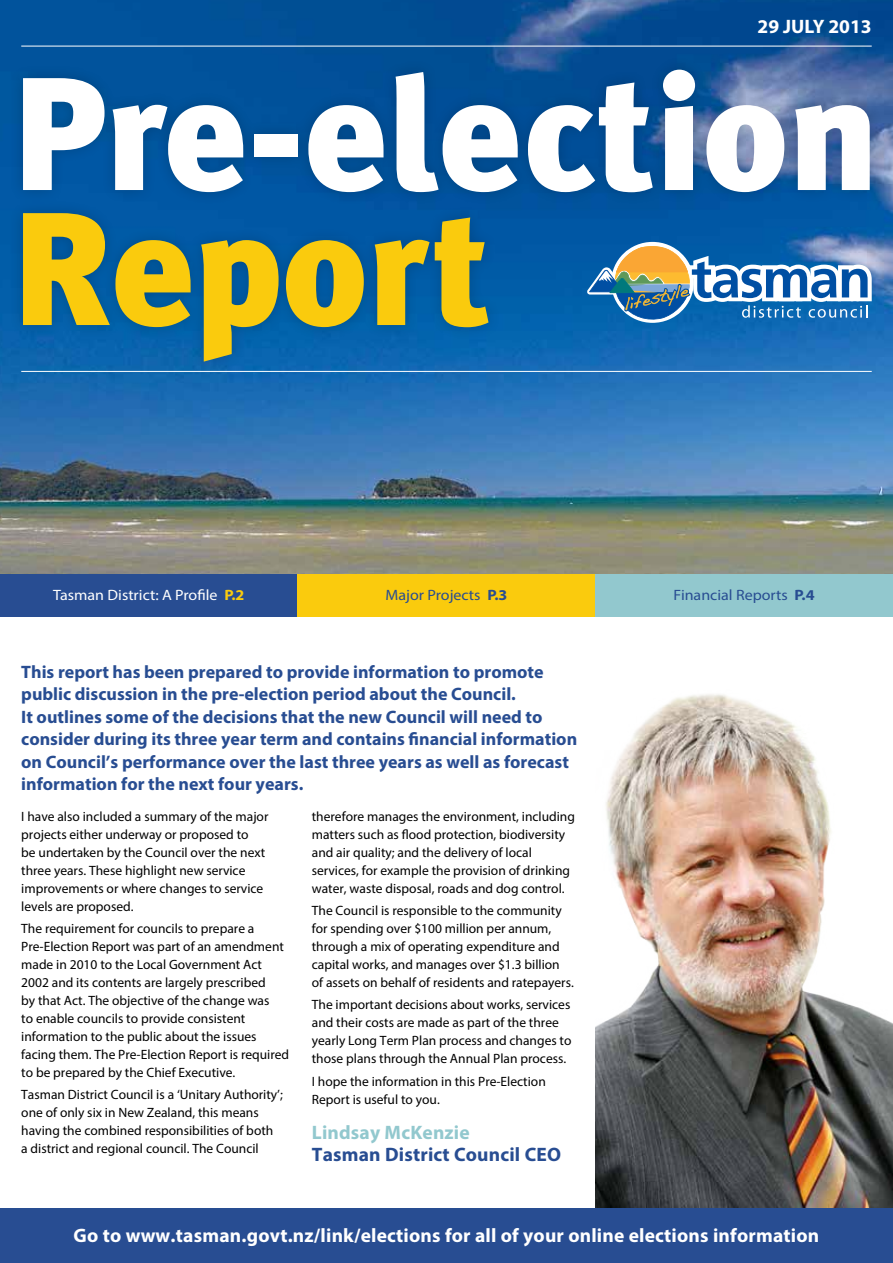
<style>
.page{position:relative;width:893px;height:1263px;background:#fff}
.page>*{position:absolute;margin:0;border:0;box-sizing:border-box;transform-origin:0 0}
.t1{font:900 160.5px "Meta Plus";color:#fff}
.t2{font:900 160.5px "Meta Plus";color:#facb0d}
.t3{font:700 19.5px "Myriad Pro";letter-spacing:.01em;color:#fff}
.t4{font:700 19.5px "Myriad Pro";letter-spacing:.01em;color:#284d92}
.t5{font:700 19.5px "Myriad Pro";letter-spacing:.01em;color:#92c8ce}
.t6{font:700 18px/22.5px "Myriad Pro";color:#284d92}
.t7{font:15px "Myriad Pro";color:#284d92;scale:1.07 1}
.t8{font:15px "Myriad Pro";color:#fff;scale:1.07 1}
.t9{font:13.5px/18px "Myriad Pro";color:#000}
.s1{font-weight:700;color:#facb0d}
.s2{font-weight:700}
</style>
<div class="page">
<img style="left:0;top:0;width:893px;height:574px">
<div style="left:9px;top:56px;width:874px;height:319px;background:#000;opacity:.19"></div>
<hr style="left:21px;top:371px;width:851px;height:1px;background:#fff">
<hr style="left:21px;top:46px;width:851px;height:1px;background:#fff">
<svg style="left:587px;top:244px;width:285px;height:78px"></svg>
<div style="left:0;top:574px;width:298px;height:43px;background:#284d92"></div>
<div style="left:298px;top:574px;width:297px;height:43px;background:#facb0d"></div>
<div style="left:595px;top:574px;width:298px;height:43px;background:#92c8ce"></div>
<img style="left:595px;top:694px;width:298px;height:515px">
<div style="left:0;top:1209px;width:893px;height:54px;background:#284d92"></div>
<h2 class="t3" style="left:758px;top:13px;width:116px">29 JULY 2013</h2>
<h1 class="t1" style="left:10px;top:40px;width:870px">Pre-election</h1>
<h1 class="t2" style="left:10px;top:175px;width:482px">Report</h1>
<p class="t8" style="left:53px;top:586px;width:180px">Tasman District: A Profile <span class="s1">P.2</span></p>
<p class="t7" style="left:386px;top:586px;width:115px">Major Projects <span class="s2">P.3</span></p>
<p class="t7" style="left:674px;top:586px;width:133px">Financial Reports <span class="s2">P.4</span></p>
<p class="t6" style="left:21px;top:660px;width:557px">This report has been prepared to provide information to promote public discussion in the pre-election period about the Council.<br>It outlines some of the decisions that the new Council will need to consider during its three year term and contains financial information on Council’s performance over the last three years as well as forecast information for the next four years.</p>
<p class="t9" style="left:21px;top:807px;width:249px">I have also included a summary of the major projects either underway or proposed to<br>be undertaken by the Council over the next three years. These highlight new service improvements or where changes to service levels are proposed.</p>
<p class="t9" style="left:21px;top:919px;width:269px">The requirement for councils to prepare a Pre-Election Report was part of an amendment made in 2010 to the Local Government Act 2002 and its contents are largely prescribed<br>by that Act. The objective of the change was<br>to enable councils to provide consistent information to the public about the issues facing them. The Pre-Election Report is required to be prepared by the Chief Executive.</p>
<p class="t9" style="left:21px;top:1085px;width:263px">Tasman District Council is a ‘Unitary Authority’; one of only six in New Zealand, this means having the combined responsibilities of both a district and regional council. The Council</p>
<p class="t9" style="left:312px;top:807px;width:265px">therefore manages the environment, including matters such as flood protection, biodiversity and air quality; and the delivery of local services, for example the provision of drinking water, waste disposal, roads and dog control.</p>
<p class="t9" style="left:312px;top:901px;width:263px">The Council is responsible to the community for spending over $100 million per annum, through a mix of operating expenditure and capital works, and manages over $1.3 billion of assets on behalf of residents and ratepayers.</p>
<p class="t9" style="left:312px;top:995px;width:261px">The important decisions about works, services and their costs are made as part of the three yearly Long Term Plan process and changes to those plans through the Annual Plan process.</p>
<p class="t9" style="left:312px;top:1072px;width:235px">I hope the information in this Pre-Election<br>Report is useful to you.</p>
<h2 class="t5" style="left:312px;top:1119px;width:159px">Lindsay McKenzie</h2>
<h2 class="t4" style="left:312px;top:1142px;width:251px">Tasman District Council CEO</h2>
<h2 class="t3" style="left:74px;top:1222px;width:747px">Go to www.tasman.govt.nz/link/elections for all of your online elections information</h2>
</div>
